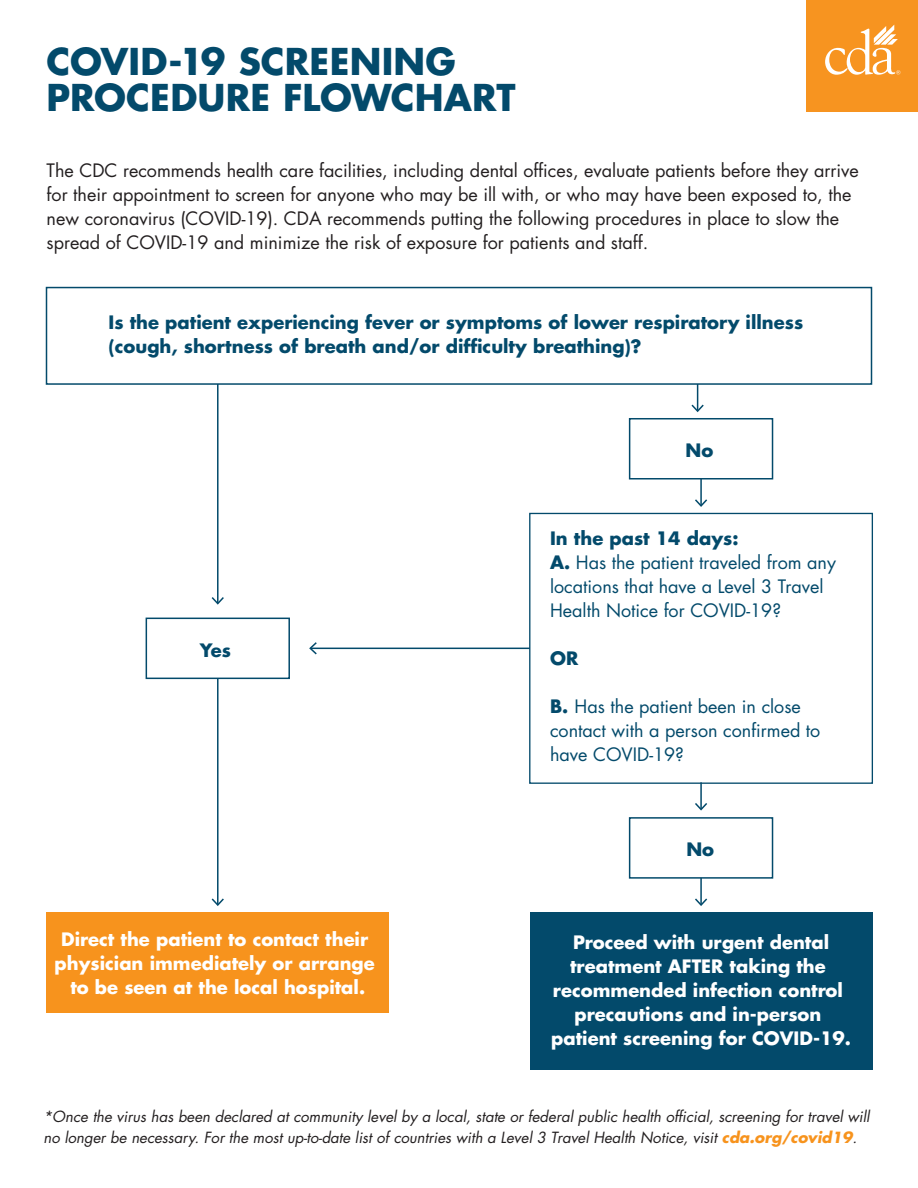
<style>
.page{position:relative;width:918px;height:1188px;background:#fff}
.page>*{position:absolute;margin:0;border:0;box-sizing:border-box;transform-origin:0 0}
.t1{font:700 36px/36px "Futura Std";letter-spacing:.005em;color:#034a6b}
.t2{font:18px/24px "Futura Std";color:#231f20}
.t3{font:700 18px/24px "Futura Std";color:#fff;text-align:center}
.t4{font:18px/24px "Futura Std";color:#034a6b}
.t5{font:700 18px/24px "Futura Std";color:#034a6b}
.t6{font:italic 15px/21px "Futura Std";color:#231f20}
.s1{font-weight:700}
.s2{font-weight:700;color:#f7931d}
</style>
<div class="page">
<div style="left:46px;top:287px;width:826px;height:98px;border:2px solid #034a6b"></div>
<div style="left:146px;top:618px;width:144px;height:61px;border:2px solid #034a6b"></div>
<div style="left:47px;top:913px;width:342px;height:100px;background:#f7931d"></div>
<div style="left:629px;top:418px;width:144px;height:62px;border:2px solid #034a6b"></div>
<div style="left:629px;top:817px;width:144px;height:62px;border:2px solid #034a6b"></div>
<div style="left:530px;top:913px;width:342px;height:157px;background:#034a6b"></div>
<div style="left:529px;top:513px;width:344px;height:271px;border:1px solid #034a6b"></div>
<div style="left:807px;top:0;width:111px;height:111px;background:#f79420"></div>
<svg style="left:825px;top:25px;width:75px;height:50px"></svg>
<svg style="left:691px;top:384px;width:13px;height:28px"></svg>
<hr style="left:700px;top:479px;width:2px;height:26px;background:#034a6b">
<svg style="left:695px;top:499px;width:12px;height:8px"></svg>
<hr style="left:217px;top:384px;width:2px;height:219px;background:#034a6b">
<svg style="left:212px;top:597px;width:12px;height:8px"></svg>
<hr style="left:311px;top:648px;width:219px;height:1px;background:#034a6b">
<svg style="left:309px;top:642px;width:8px;height:12px"></svg>
<hr style="left:217px;top:678px;width:2px;height:226px;background:#034a6b">
<svg style="left:212px;top:898px;width:12px;height:8px"></svg>
<hr style="left:700px;top:782px;width:2px;height:27px;background:#034a6b">
<svg style="left:695px;top:803px;width:12px;height:8px"></svg>
<hr style="left:700px;top:878px;width:2px;height:26px;background:#034a6b">
<svg style="left:695px;top:898px;width:12px;height:8px"></svg>
<h1 class="t1" style="left:46px;top:46px;width:471px">COVID-19 SCREENING<br>PROCEDURE FLOWCHART</h1>
<p class="t2" style="left:47px;top:160px;width:814px">The CDC recommends health care facilities, including dental offices, evaluate patients before they arrive for their appointment to screen for anyone who may be ill with, or who may have been exposed to, the new coronavirus (COVID-19). CDA recommends putting the following procedures in place to slow the spread of COVID-19 and minimize the risk of exposure for patients and staff.</p>
<p class="t5" style="left:109px;top:312px;width:696px">Is the patient experiencing fever or symptoms of lower respiratory illness (cough, shortness of breath and/or difficulty breathing)?</p>
<p class="t5" style="left:200px;top:639px;width:33px">Yes</p>
<p class="t3" style="left:55px;top:928px;width:322px">Direct the patient to contact their physician immediately or arrange to be seen at the local hospital.</p>
<p class="t5" style="left:686px;top:440px;width:29px">No</p>
<p class="t4" style="left:550px;top:528px;width:288px"><span class="s1">In the past 14 days:<br>A.</span> Has the patient traveled from any locations that have a Level 3 Travel<br>Health Notice for COVID-19?</p>
<p class="t5" style="left:550px;top:648px;width:30px">OR</p>
<p class="t4" style="left:550px;top:696px;width:272px"><span class="s1">B.</span> Has the patient been in close contact with a person confirmed to have COVID-19?</p>
<p class="t5" style="left:686px;top:839px;width:29px">No</p>
<p class="t3" style="left:551px;top:931px;width:301px">Proceed with urgent dental treatment AFTER taking the recommended infection control precautions and in-person patient screening for COVID-19.</p>
<p class="t6" style="left:43px;top:1107px;width:828px">*Once the virus has been declared at community level by a local, state or federal public health official, screening for travel will no longer be necessary. For the most up-to-date list of countries with a Level 3 Travel Health Notice, visit <span class="s2">cda.org/covid19</span>.</p>
</div>
